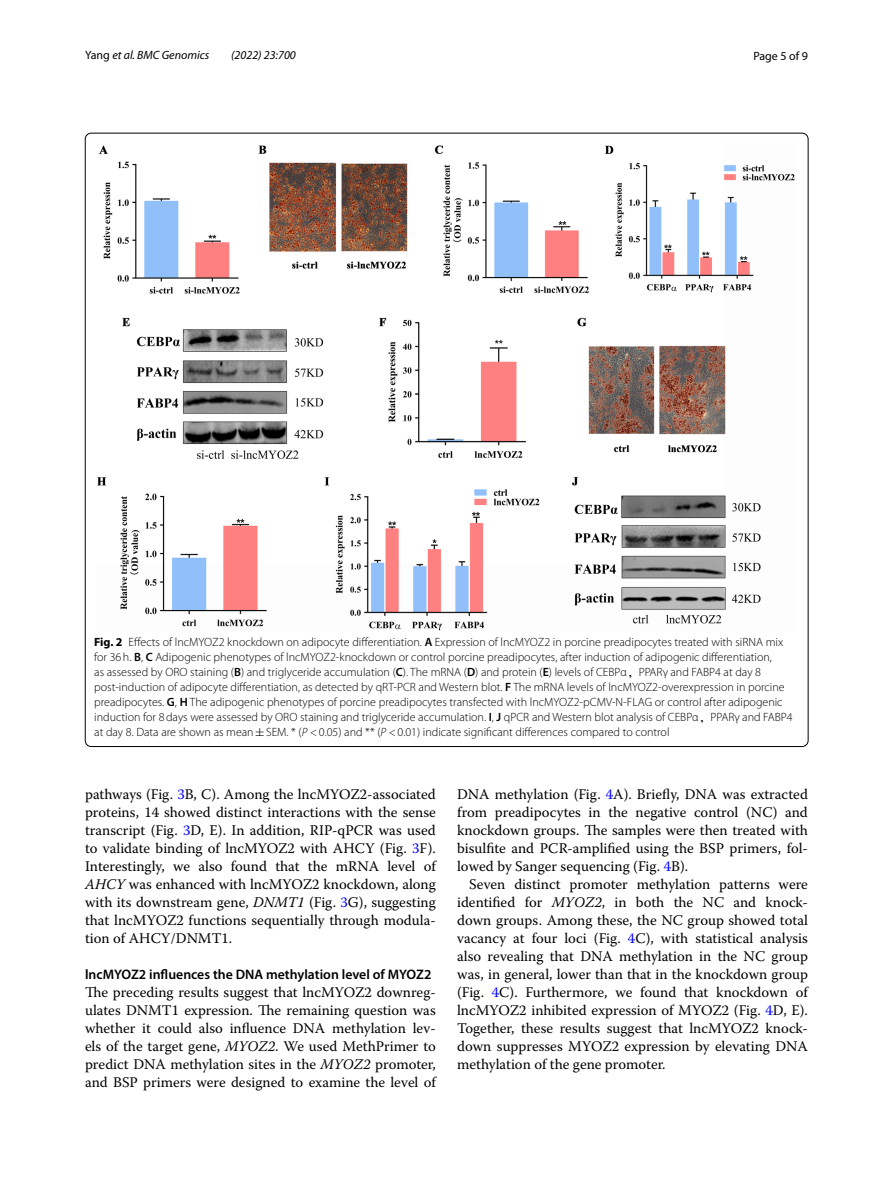
<style>
.page{position:relative;width:893px;height:1187px;background:#fff}
.page>*{position:absolute;margin:0;border:0;box-sizing:border-box;transform-origin:0 0}
.t1{font:14.7px/18px "Warnock Pro";color:#000;text-align:justify}
.t2{font:600 13.8px "Myriad Pro";color:#000}
.t3{font:300 12px/15px "Myriad Pro";color:#000}
.t4{font:italic 12px "Myriad Pro";color:#000}
.t5{font:12px "Myriad Pro";color:#000}
.s1{font-style:normal}
.s2{font-weight:700}
.s3{font-weight:600}
.s4{font-family:"Code 2000";font-weight:400}
.s5{font-family:"MTSY";font-weight:400}
.s6{font-style:italic}
.s7{color:#00f}
</style>
<div class="page">
<img style="left:97px;top:145px;width:698px;height:486px">
<p class="t4" style="left:85px;top:48px;width:126px"><span class="s1">Yang</span> et al. BMC Genomics</p>
<p class="t4" style="left:231px;top:48px;width:66px">(2022) 23:700</p>
<p class="t5" style="left:753px;top:48px;width:56px">Page 5 of 9</p>
<p class="t3" style="left:94px;top:635px;width:700px"><span class="s2">Fig. 2</span> Effects of lncMYOZ2 knockdown on adipocyte differentiation. <span class="s3">A</span> Expression of lncMYOZ2 in porcine preadipocytes treated with siRNA mix for 36h. <span class="s3">B</span>, <span class="s3">C</span> Adipogenic phenotypes of lncMYOZ2-knockdown or control porcine preadipocytes, after induction of adipogenic differentiation,<br>as assessed by ORO staining (<span class="s3">B</span>) and triglyceride accumulation (<span class="s3">C</span>). The mRNA (<span class="s3">D</span>) and protein (<span class="s3">E</span>) levels of CEBPα<span class="s4">，</span>PPARγ and FABP4 at day 8 post-induction of adipocyte differentiation, as detected by qRT-PCR and Western blot. <span class="s3">F</span> The mRNA levels of lncMYOZ2-overexpression in porcine preadipocytes. <span class="s3">G</span>, <span class="s3">H</span> The adipogenic phenotypes of porcine preadipocytes transfected with lncMYOZ2-pCMV-N-FLAG or control after adipogenic induction for 8days were assessed by ORO staining and triglyceride accumulation. <span class="s3">I</span>, <span class="s3">J</span> qPCR and Western blot analysis of CEBPα<span class="s4">，</span>PPARγ and FABP4 at day 8. Data are shown as mean<span class="s5">±</span>SEM. * (<span class="s6">P</span> &lt;0.05) and ** (<span class="s6">P</span> &lt;0.01) indicate significant differences compared to control</p>
<p class="t1" style="left:85px;top:785px;width:352px">pathways (Fig. <span class="s7">3</span>B, C). Among the lncMYOZ2-associated proteins, 14 showed distinct interactions with the sense transcript (Fig. <span class="s7">3</span>D, E). In addition, RIP-qPCR was used to validate binding of lncMYOZ2 with AHCY (Fig. <span class="s7">3</span>F).<br>Interestingly, we also found that the mRNA level of <span class="s6">AHCY</span> was enhanced with lncMYOZ2 knockdown, along with its downstream gene, <span class="s6">DNMT1</span> (Fig. <span class="s7">3</span>G), suggesting that lncMYOZ2 functions sequentially through modula&shy;tion of AHCY/DNMT1.</p>
<p class="t2" style="left:85px;top:965px;width:348px">lncMYOZ2 influences the DNA methylation level of MYOZ2</p>
<p class="t1" style="left:85px;top:983px;width:352px">The preceding results suggest that lncMYOZ2 downreg&shy;ulates DNMT1 expression. The remaining question was whether it could also influence DNA methylation lev&shy;els of the target gene, <span class="s6">MYOZ2</span>. We used MethPrimer to predict DNA methylation sites in the <span class="s6">MYOZ2</span> promoter, and BSP primers were designed to examine the level of</p>
<p class="t1" style="left:457px;top:785px;width:352px">DNA methylation (Fig. <span class="s7">4</span>A). Briefly, DNA was extracted from preadipocytes in the negative control (NC) and knockdown groups. The samples were then treated with bisulfite and PCR-amplified using the BSP primers, fol&shy;lowed by Sanger sequencing (Fig. <span class="s7">4</span>B).</p>
<p class="t1" style="left:457px;top:875px;width:352px;text-indent:12px">Seven distinct promoter methylation patterns were identified for <span class="s6">MYOZ2</span>, in both the NC and knock&shy;down groups. Among these, the NC group showed total vacancy at four loci (Fig. <span class="s7">4</span>C), with statistical analysis also revealing that DNA methylation in the NC group was, in general, lower than that in the knockdown group (Fig. <span class="s7">4</span>C). Furthermore, we found that knockdown of lncMYOZ2 inhibited expression of MYOZ2 (Fig. <span class="s7">4</span>D, E).<br>Together, these results suggest that lncMYOZ2 knock&shy;down suppresses MYOZ2 expression by elevating DNA methylation of the gene promoter.</p>
</div>
